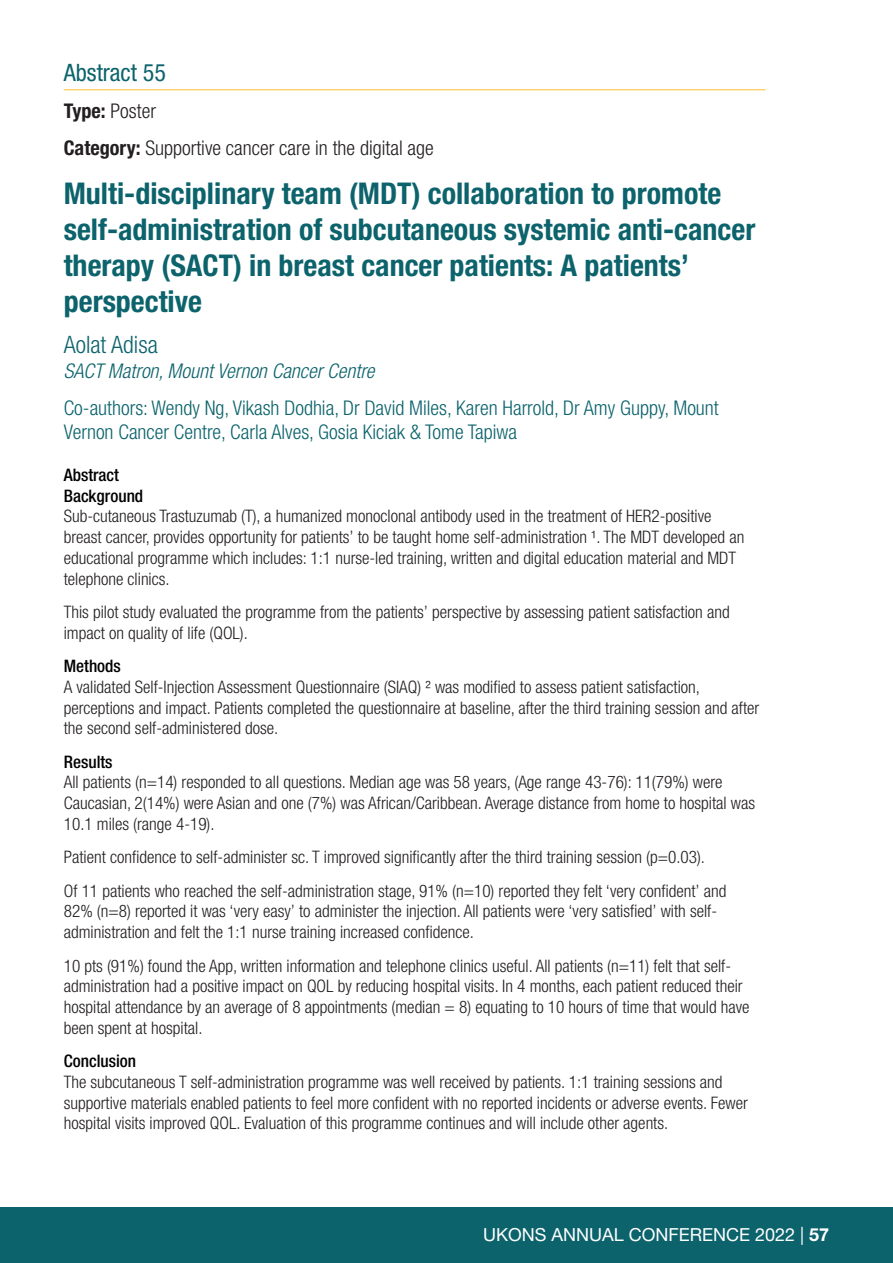
<style>
.page{position:relative;width:893px;height:1263px;background:#fff}
.page>*{position:absolute;margin:0;border:0;box-sizing:border-box;transform-origin:0 0}
.Abstract_title{font:700 condensed 30px/36px "Helvetica Neue LT Std";color:#0c636c}
.Abstract_1_etc{font:condensed 24px "Helvetica Neue LT Std";color:#0c636c}
.Abstract_author{font:300 condensed 24px "Helvetica Neue LT Std";color:#0c636c}
.Abstract_co-authors{font:300 condensed 20.25px/24.3px "Helvetica Neue LT Std";color:#0c636c}
.Abstract_type___cate{font:300 condensed 20.25px "Helvetica Neue LT Std";color:#231f20}
.Abstract_author_deta{font:italic 300 condensed 20.25px "Helvetica Neue LT Std";color:#0c636c}
.t1{font:18px "Helvetica Neue LT Std";color:#fff}
.Abstract_Body_text{font:300 condensed 17.25px/20.7px "Helvetica Neue LT Std";color:#231f20}
.Abstract_sub_head{font:500 condensed 17.25px "Helvetica Neue LT Std";color:#000}
.s1{font-weight:700}
</style>
<div class="page">
<div style="left:0;top:1208px;width:893px;height:55px;background:#0c636c"></div>
<hr style="left:64px;top:89px;width:701px;height:1px;background:#fdbb2e">
<p class="Abstract_1_etc" style="left:64px;top:59px;width:104px">Abstract 55</p>
<p class="Abstract_type___cate" style="left:64px;top:99px;width:94px"><span class="s1">Type:</span> Poster</p>
<p class="Abstract_type___cate" style="left:64px;top:136px;width:372px"><span class="s1">Category:</span> Supportive cancer care in the digital age</p>
<p class="Abstract_title" style="left:64px;top:175px;width:693px">Multi-disciplinary team (MDT) collaboration to promote self-administration of subcutaneous systemic anti-cancer therapy (SACT) in breast cancer patients: A patients’ perspective</p>
<p class="Abstract_author" style="left:64px;top:331px;width:96px">Aolat Adisa</p>
<p class="Abstract_author_deta" style="left:64px;top:359px;width:312px">SACT Matron, Mount Vernon Cancer Centre</p>
<p class="Abstract_co-authors" style="left:64px;top:395px;width:656px">Co-authors: Wendy Ng, Vikash Dodhia, Dr David Miles, Karen Harrold, Dr Amy Guppy, Mount<br>Vernon Cancer Centre, Carla Alves, Gosia Kiciak &amp; Tome Tapiwa</p>
<p class="Abstract_sub_head" style="left:64px;top:465px;width:57px">Abstract</p>
<p class="Abstract_sub_head" style="left:64px;top:485px;width:81px">Background</p>
<p class="Abstract_Body_text" style="left:64px;top:506px;width:682px">Sub-cutaneous Trastuzumab (T), a humanized monoclonal antibody used in the treatment of HER2-positive breast cancer, provides opportunity for patients’ to be taught home self-administration ¹. The MDT developed an educational programme which includes: 1:1 nurse-led training, written and digital education material and MDT telephone clinics.</p>
<p class="Abstract_Body_text" style="left:64px;top:601px;width:667px">This pilot study evaluated the programme from the patients’ perspective by assessing patient satisfaction and impact on quality of life (QOL).</p>
<p class="Abstract_sub_head" style="left:64px;top:656px;width:59px">Methods</p>
<p class="Abstract_Body_text" style="left:64px;top:676px;width:697px">A validated Self-Injection Assessment Questionnaire (SIAQ) ² was modified to assess patient satisfaction, perceptions and impact. Patients completed the questionnaire at baseline, after the third training session and after the second self-administered dose.</p>
<p class="Abstract_sub_head" style="left:64px;top:751px;width:50px">Results</p>
<p class="Abstract_Body_text" style="left:64px;top:772px;width:693px">All patients (n=14) responded to all questions. Median age was 58 years, (Age range 43-76): 11(79%) were<br>Caucasian, 2(14%) were Asian and one (7%) was African/Caribbean. Average distance from home to hospital was<br>10.1 miles (range 4-19).</p>
<p class="Abstract_Body_text" style="left:64px;top:847px;width:643px">Patient confidence to self-administer sc. T improved significantly after the third training session (p=0.03).</p>
<p class="Abstract_Body_text" style="left:64px;top:880px;width:664px">Of 11 patients who reached the self-administration stage, 91% (n=10) reported they felt ‘very confident’ and<br>82% (n=8) reported it was ‘very easy’ to administer the injection. All patients were ‘very satisfied’ with self&shy;administration and felt the 1:1 nurse training increased confidence.</p>
<p class="Abstract_Body_text" style="left:64px;top:955px;width:687px">10 pts (91%) found the App, written information and telephone clinics useful. All patients (n=11) felt that self&shy;administration had a positive impact on QOL by reducing hospital visits. In 4 months, each patient reduced their hospital attendance by an average of 8 appointments (median = 8) equating to 10 hours of time that would have been spent at hospital.</p>
<p class="Abstract_sub_head" style="left:64px;top:1051px;width:74px">Conclusion</p>
<p class="Abstract_Body_text" style="left:64px;top:1071px;width:686px">The subcutaneous T self-administration programme was well received by patients. 1:1 training sessions and supportive materials enabled patients to feel more confident with no reported incidents or adverse events. Fewer hospital visits improved QOL. Evaluation of this programme continues and will include other agents.</p>
<p class="t1" style="left:483px;top:1223px;width:348px">UKONS ANNUAL CONFERENCE 2022 | <span class="s1">57</span></p>
</div>
